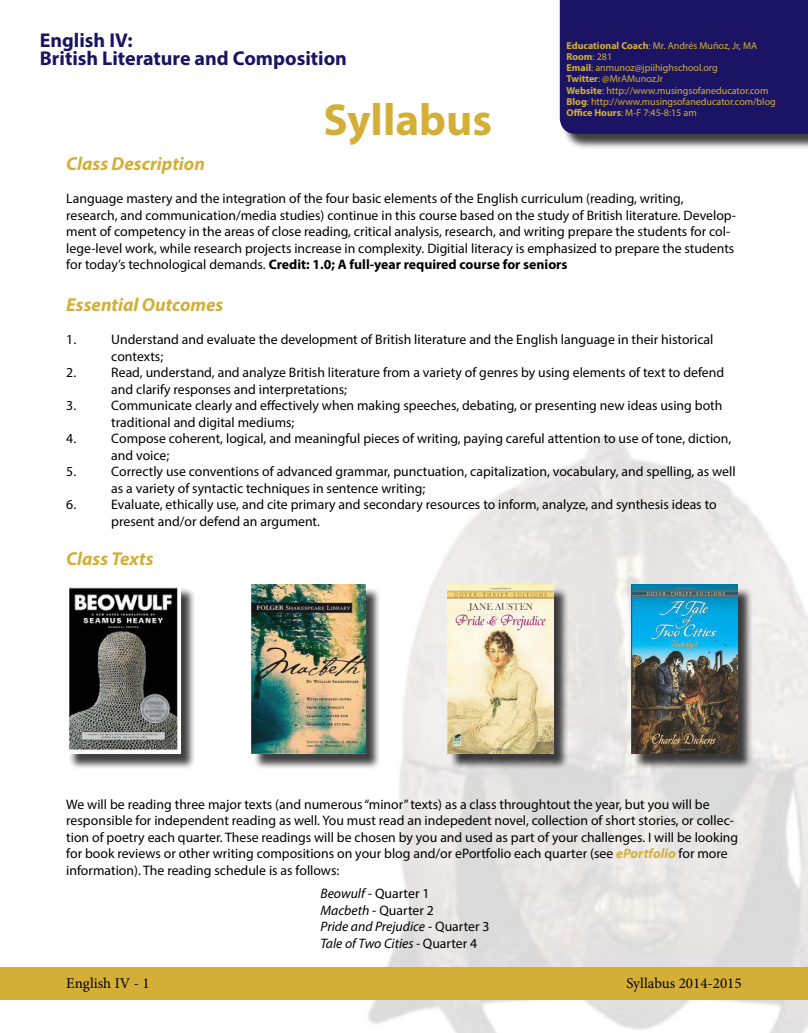
<style>
.page{position:relative;width:808px;height:1033px;background:#fff}
.page>*{position:absolute;margin:0;border:0;box-sizing:border-box;transform-origin:0 0}
.t1{font:700 45px "Myriad Pro";color:#d4af37}
.t2{font:700 20px "Myriad Pro";color:#1b1464}
.t3{font:italic 700 18.75px "Myriad Pro";color:#d4af37}
.t4{font:15px "Minion Pro";color:#000}
.t5{font:13.75px/16.5px "Myriad Pro";color:#000}
.t6{font:italic 13.75px "Myriad Pro";color:#000}
.t7{font:10px "Myriad Pro";color:#d4af37}
.t8{font:700 10px "Myriad Pro";color:#d4af37}
.s1{font-weight:700}
.s2{font-weight:400}
.s3{font-weight:700;font-style:italic;color:#d4af37}
.s4{font-style:italic}
.s5{font-style:normal}
</style>
<div class="page">
<img style="left:262px;top:436px;width:546px;height:596px">
<div style="left:0;top:967px;width:808px;height:32px;background:#d4af37"></div>
<div style="left:561px;top:0;width:247px;height:149px;background:#000;opacity:.75"></div>
<div style="left:559px;top:0;width:249px;height:134px;background:#1b1464"></div>
<div style="left:68px;top:586px;width:128px;height:183px;background:#000;opacity:.75"></div>
<img style="left:68px;top:586px;width:112px;height:167px">
<div style="left:253px;top:586px;width:128px;height:183px;background:#000;opacity:.75"></div>
<img style="left:251px;top:584px;width:114px;height:169px">
<div style="left:449px;top:586px;width:120px;height:183px;background:#000;opacity:.75"></div>
<img style="left:447px;top:584px;width:106px;height:169px">
<div style="left:633px;top:586px;width:120px;height:183px;background:#000;opacity:.75"></div>
<img style="left:631px;top:584px;width:106px;height:169px">
<p class="t2" style="left:40px;top:27px;width:94px">English IV:</p>
<p class="t2" style="left:40px;top:45px;width:309px">British Literature and Composition</p>
<p class="t1" style="left:323px;top:90px;width:170px">Syllabus</p>
<p class="t7" style="left:566px;top:39px;width:192px"><span class="s1">Educational Coach</span>: Mr. Andrés Muñoz, Jr, MA</p>
<p class="t8" style="left:566px;top:50px;width:47px">Room<span class="s2">: 281</span></p>
<p class="t7" style="left:566px;top:61px;width:153px"><span class="s1">Email</span>: anmunoz@jpiihighschool.org</p>
<p class="t7" style="left:566px;top:73px;width:98px"><span class="s1">Twitter</span>: @MrAMunozJr</p>
<p class="t7" style="left:566px;top:84px;width:203px"><span class="s1">Website</span>: http://www.musingsofaneducator.com</p>
<p class="t7" style="left:566px;top:95px;width:211px"><span class="s1">Blog</span>: http://www.musingsofaneducator.com/blog</p>
<p class="t7" style="left:566px;top:106px;width:132px"><span class="s1">Office Hours</span>: M-F 7:45-8:15 am</p>
<p class="t3" style="left:66px;top:152px;width:140px">Class Description</p>
<p class="t5" style="left:66px;top:190px;width:618px">Language mastery and the integration of the four basic elements of the English curriculum (reading, writing,</p>
<p class="t5" style="left:66px;top:207px;width:671px">research, and communication/media studies) continue in this course based on the study of British literature. Develop&shy;ment of competency in the areas of close reading, critical analysis, research, and writing prepare the students for col&shy;lege-level work, while research projects increase in complexity. Digitial literacy is emphasized to prepare the students for today’s technological demands. <span class="s1">Credit: 1.0; A full-year required course for seniors</span></p>
<p class="t3" style="left:66px;top:293px;width:158px">Essential Outcomes</p>
<p class="t5" style="left:66px;top:331px;width:11px">1.</p>
<p class="t5" style="left:111px;top:331px;width:603px">Understand and evaluate the development of British literature and the English language in their historical</p>
<p class="t5" style="left:111px;top:348px;width:53px">contexts;</p>
<p class="t5" style="left:66px;top:364px;width:11px">2.</p>
<p class="t5" style="left:111px;top:364px;width:614px">Read, understand, and analyze British literature from a variety of genres by using elements of text to defend</p>
<p class="t5" style="left:111px;top:381px;width:237px">and clarify responses and interpretations;</p>
<p class="t5" style="left:66px;top:397px;width:11px">3.</p>
<p class="t5" style="left:111px;top:397px;width:612px">Communicate clearly and effectively when making speeches, debating, or presenting new ideas using both traditional and digital mediums;</p>
<p class="t5" style="left:66px;top:430px;width:11px">4.</p>
<p class="t5" style="left:111px;top:430px;width:621px">Compose coherent, logical, and meaningful pieces of writing, paying careful attention to use of tone, diction,</p>
<p class="t5" style="left:111px;top:447px;width:59px">and voice;</p>
<p class="t5" style="left:66px;top:463px;width:11px">5.</p>
<p class="t5" style="left:111px;top:463px;width:625px">Correctly use conventions of advanced grammar, punctuation, capitalization, vocabulary, and spelling, as well as a variety of syntactic techniques in sentence writing;</p>
<p class="t5" style="left:66px;top:496px;width:11px">6.</p>
<p class="t5" style="left:111px;top:496px;width:607px">Evaluate, ethically use, and cite primary and secondary resources to inform, analyze, and synthesis ideas to</p>
<p class="t5" style="left:111px;top:513px;width:210px">present and/or defend an argument.</p>
<p class="t3" style="left:66px;top:546px;width:89px">Class Texts</p>
<p class="t5" style="left:66px;top:795px;width:673px">We will be reading three major texts (and numerous “minor” texts) as a class throughtout the year, but you will be responsible for independent reading as well. You must read an indepedent novel, collection of short stories, or collec&shy;tion of poetry each quarter. These readings will be chosen by you and used as part of your challenges. I will be looking for book reviews or other writing compositions on your blog and/or ePortfolio each quarter (see <span class="s3">ePortfolio</span> for more information). The reading schedule is as follows:</p>
<p class="t5" style="left:320px;top:885px;width:110px"><span class="s4">Beowulf</span> - Quarter 1</p>
<p class="t5" style="left:320px;top:901px;width:115px"><span class="s4">Macbeth</span> - Quarter 2</p>
<p class="t6" style="left:320px;top:918px;width:170px">Pride and Prejudice <span class="s5">- Quarter 3</span></p>
<p class="t6" style="left:320px;top:934px;width:158px">Tale of Two Cities - <span class="s5">Quarter 4</span></p>
<p class="t4" style="left:66px;top:972px;width:85px">English IV - 1</p>
<p class="t4" style="left:626px;top:972px;width:117px">Syllabus 2014-2015</p>
</div>
